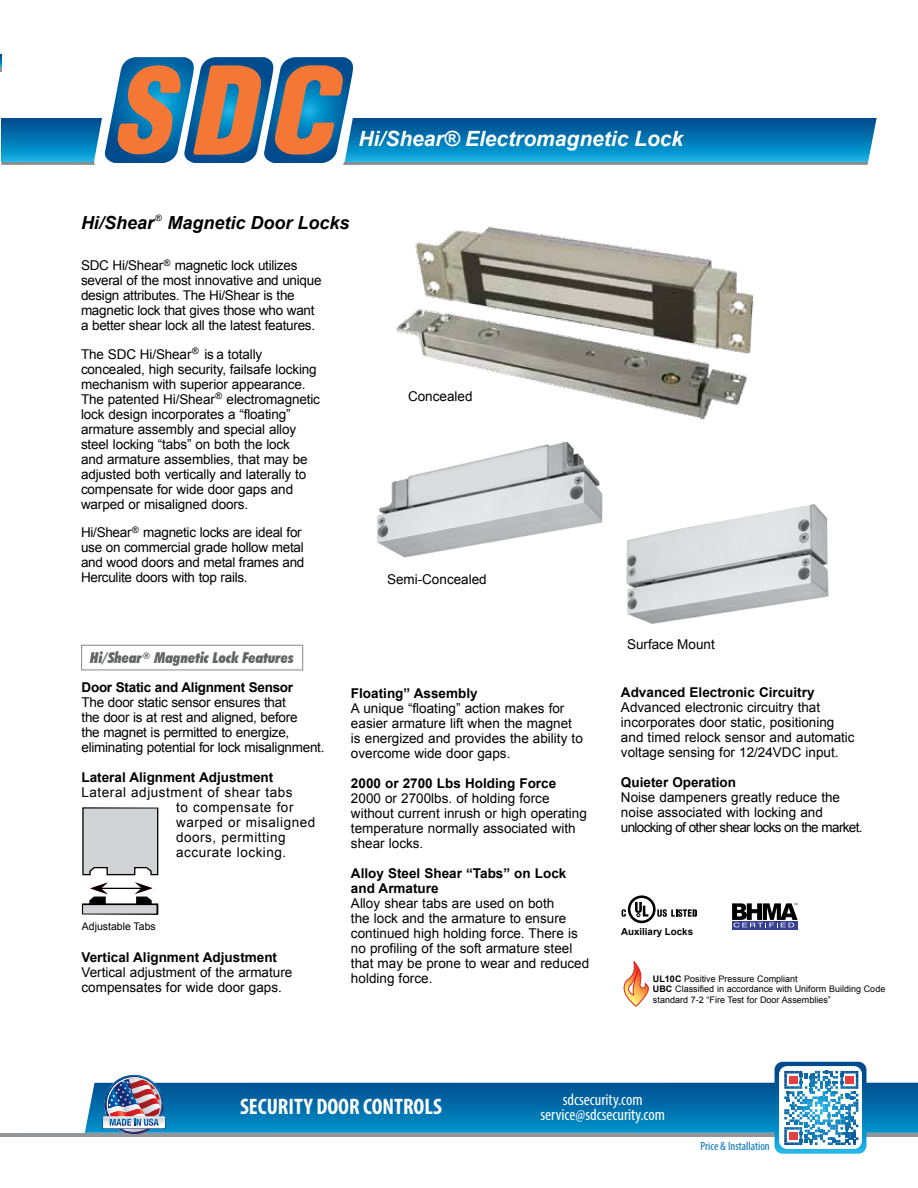
<style>
.page{position:relative;width:918px;height:1188px;background:#fff}
.page>*{position:absolute;margin:0;border:0;box-sizing:border-box;transform-origin:0 0}
.t1{font:700 condensed 22.5px "Myriad Pro";color:#fff}
.t2{font:italic 700 21px "Arial";color:#fff}
.t3{font:italic 700 18px "Arial";color:#000}
.t4{font:condensed 16.5px/15.5px "Myriad Pro";color:#fff;text-align:center}
.t5{font:italic 900 condensed 15px "Futura BT";color:#636466}
.t6{font:13.5px/15px "Arial";letter-spacing:-.01em;color:#000}
.t7{font:700 13.5px/15px "Arial";color:#000}
.t8{font:13.5px/15px "Arial";letter-spacing:.04em;color:#000}
.t9{font:700 13.5px "Arial";letter-spacing:-.02em;color:#000}
.t10{font:condensed 12px "Myriad Pro";color:#0072bc}
.t11{font:10.5px "Arial";color:#000}
.t12{font:700 9.75px "Arial";color:#000}
.t13{font:9px/10.8px "Arial";color:#000}
.s1{font-weight:700}
</style>
<div class="page">
<svg style="left:1px;top:161px;width:866px;height:4px;background:#739aa8"></svg>
<svg style="left:1px;top:118px;width:866px;height:43px;background:#0379b5"></svg>
<svg style="left:867px;top:118px;width:10px;height:47px"></svg>
<svg style="left:0;top:54px;width:2px;height:18px"></svg>
<svg style="left:93px;top:57px;width:272px;height:108px"></svg>
<div style="left:0;top:1083px;width:918px;height:50px;background:linear-gradient(to bottom,#004f90,#0090c9)"></div>
<hr style="left:0;top:1134px;width:918px;height:3px;background:#939598">
<svg style="left:22px;top:1082px;width:73px;height:51px"></svg>
<div style="left:0;top:1080px;width:22px;height:53px;background:#fff"></div>
<div style="left:81px;top:645px;width:222px;height:25px;border:1px solid #939598"></div>
<img style="left:396px;top:226px;width:358px;height:194px">
<svg style="left:622px;top:895px;width:75px;height:28px"></svg>
<img style="left:377px;top:441px;width:226px;height:117px">
<img style="left:626px;top:504px;width:203px;height:120px">
<svg style="left:623px;top:961px;width:26px;height:45px"></svg>
<svg style="left:82px;top:807px;width:77px;height:108px"></svg>
<hr style="left:101px;top:888px;width:41px;height:1px;background:#000">
<svg style="left:732px;top:927px;width:66px;height:2px"></svg>
<svg style="left:732px;top:903px;width:66px;height:24px"></svg>
<img style="left:102px;top:1075px;width:64px;height:59px">
<svg style="left:775px;top:1062px;width:91px;height:92px"></svg>
<h2 class="t2" style="left:358px;top:125px;width:326px">Hi/Shear® Electromagnetic Lock</h2>
<h3 class="t3" style="left:81px;top:211px;width:270px">Hi/Shear <sup>®</sup> Magnetic Door Locks</h3>
<p class="t6" style="left:81px;top:258px;width:242px">SDC Hi/Shear<sup>®</sup> magnetic lock utilizes several of the most innovative and unique design attributes. The Hi/Shear is the magnetic lock that gives those who want a better shear lock all the latest features.</p>
<p class="t6" style="left:81px;top:347px;width:241px">The SDC Hi/Shear<sup>®</sup> is a totally concealed, high security, failsafe locking mechanism with superior appearance.<br>The patented Hi/Shear<sup>®</sup> electromagnetic lock design incorporates a “floating” armature assembly and special alloy steel locking “tabs” on both the lock<br>and armature assemblies, that may be adjusted both vertically and laterally to compensate for wide door gaps and warped or misaligned doors.</p>
<p class="t6" style="left:81px;top:525px;width:225px">Hi/Shear<sup>®</sup> magnetic locks are ideal for use on commercial grade hollow metal and wood doors and metal frames and Herculite doors with top rails.</p>
<p class="t5" style="left:90px;top:649px;width:205px">Hi/Shear<sup>®</sup> Magnetic Lock Features</p>
<p class="t6" style="left:408px;top:389px;width:66px">Concealed</p>
<p class="t6" style="left:387px;top:572px;width:101px">Semi-Concealed</p>
<p class="t6" style="left:627px;top:637px;width:89px">Surface Mount</p>
<p class="t9" style="left:82px;top:679px;width:213px">Door Static and Alignment Sensor</p>
<p class="t6" style="left:82px;top:695px;width:244px">The door static sensor ensures that<br>the door is at rest and aligned, before<br>the magnet is permitted to energize, eliminating potential for lock misalignment.</p>
<p class="t7" style="left:82px;top:771px;width:193px">Lateral Alignment Adjustment</p>
<p class="t8" style="left:176px;top:785px;width:141px;text-indent:-94px">Lateral adjustment of shear tabs<br>to compensate for warped or misaligned doors, permitting accurate locking.</p>
<p class="t11" style="left:82px;top:920px;width:75px">Adjustable Tabs</p>
<p class="t7" style="left:82px;top:951px;width:197px">Vertical Alignment Adjustment</p>
<p class="t6" style="left:82px;top:965px;width:212px">Vertical adjustment of the armature compensates for wide door gaps.</p>
<p class="t7" style="left:351px;top:686px;width:128px">Floating” Assembly</p>
<p class="t6" style="left:351px;top:701px;width:233px">A unique “floating” action makes for easier armature lift when the magnet is energized and provides the ability to overcome wide door gaps.</p>
<p class="t7" style="left:351px;top:776px;width:207px">2000 or 2700 Lbs Holding Force</p>
<p class="t6" style="left:351px;top:790px;width:237px">2000 or 2700lbs. of holding force without current inrush or high operating temperature normally associated with shear locks.</p>
<p class="t7" style="left:351px;top:866px;width:217px">Alloy Steel Shear “Tabs” on Lock and Armature</p>
<p class="t6" style="left:351px;top:895px;width:240px">Alloy shear tabs are used on both<br>the lock and the armature to ensure continued high holding force. There is no profiling of the soft armature steel that may be prone to wear and reduced holding force.</p>
<p class="t7" style="left:621px;top:685px;width:195px">Advanced Electronic Circuitry</p>
<p class="t6" style="left:621px;top:699px;width:235px">Advanced electronic circuitry that incorporates door static, positioning and timed relock sensor and automatic voltage sensing for 12/24VDC input.</p>
<p class="t7" style="left:621px;top:775px;width:117px">Quieter Operation</p>
<p class="t6" style="left:621px;top:789px;width:243px">Noise dampeners greatly reduce the noise associated with locking and unlocking of other shear locks on the market.</p>
<p class="t12" style="left:621px;top:925px;width:74px">Auxiliary Locks</p>
<p class="t13" style="left:653px;top:973px;width:234px"><span class="s1">UL10C</span> Positive Pressure Compliant<br><span class="s1">UBC</span> Classified in accordance with Uniform Building Code standard 7-2 “Fire Test for Door Assemblies”</p>
<h1 class="t1" style="left:240px;top:1093px;width:203px">SECURITY DOOR CONTROLS</h1>
<p class="t4" style="left:541px;top:1091px;width:126px">sdcsecurity.com service@sdcsecurity.com</p>
<p class="t10" style="left:700px;top:1138px;width:71px">Price &amp; Installation</p>
</div>
